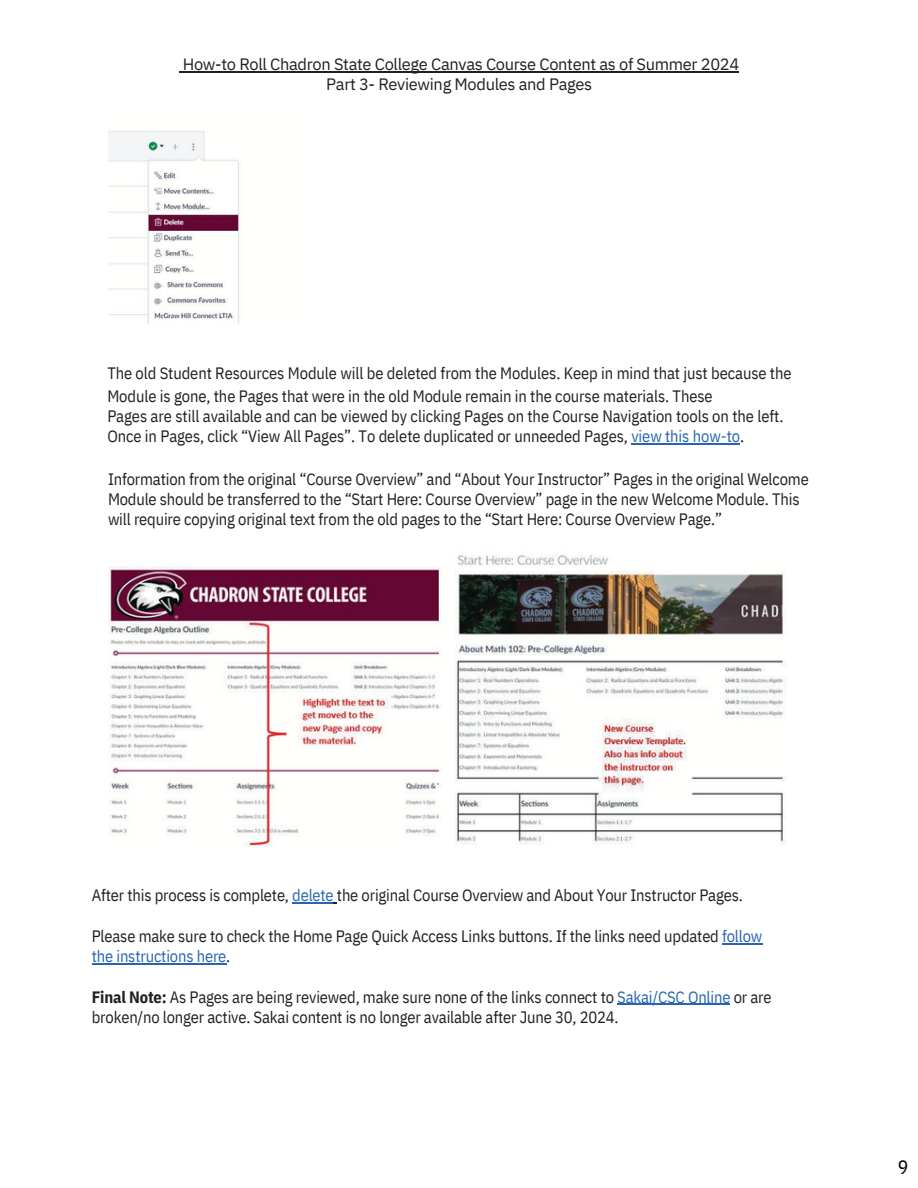
<style>
.page{position:relative;width:918px;height:1188px;background:#fff}
.page>*{position:absolute;margin:0;border:0;box-sizing:border-box;transform-origin:0 0}
.t1{font:19.5px "IBM Plex Sans Cond";color:#000}
.t2{font:16.5px/20.2px "IBM Plex Sans Cond";letter-spacing:-.01em;color:#231f20}
.t3{font:16.5px/20.2px "IBM Plex Sans";letter-spacing:-.02em;color:#231f20;text-align:center}
.s1{color:#2765b0}
.s2{font-weight:700}
</style>
<div class="page">
<hr style="left:179px;top:71px;width:560px;height:2px;background:#231f20">
<img style="left:108px;top:131px;width:131px;height:193px">
<img style="left:108px;top:567px;width:333px;height:280px">
<img style="left:455px;top:555px;width:331px;height:289px">
<hr style="left:292px;top:903px;width:42px;height:1px;background:#2765b0">
<hr style="left:722px;top:943px;width:40px;height:1px;background:#2765b0">
<hr style="left:92px;top:963px;width:134px;height:1px;background:#2765b0">
<hr style="left:617px;top:1004px;width:36px;height:1px;background:#2765b0">
<hr style="left:653px;top:1004px;width:77px;height:1px;background:#2765b0">
<hr style="left:631px;top:443px;width:109px;height:2px;background:#2765b0">
<h1 class="t3" style="left:183px;top:54px;width:558px">How-to Roll Chadron State College Canvas Course Content as of Summer 2024<br>Part 3- Reviewing Modules and Pages</h1>
<h1 class="t2" style="left:107px;top:362px;width:686px;line-height:22.5px">The old Student Resources Module will be deleted from the Modules. Keep in mind that just because the<br>Module is gone, the Pages that were in the old Module remain in the course materials. These</h1>
<h1 class="t2" style="left:107px;top:406px;width:678px">Pages are still available and can be viewed by clicking Pages on the Course Navigation tools on the left.<br>Once in Pages, click “View All Pages”. To delete duplicated or unneeded Pages, <span class="s1">view this how-to</span>.</h1>
<h1 class="t2" style="left:108px;top:469px;width:702px">Information from the original “Course Overview” and “About Your Instructor” Pages in the original Welcome<br>Module should be transferred to the “Start Here: Course Overview” page in the new Welcome Module. This will require copying original text from the old pages to the “Start Here: Course Overview Page.”</h1>
<p class="t2" style="left:92px;top:885px;width:653px">After this process is complete, <span class="s1">delete</span> the original Course Overview and About Your Instructor Pages.</p>
<p class="t2" style="left:92px;top:926px;width:672px">Please make sure to check the Home Page Quick Access Links buttons. If the links need updated <span class="s1">follow the instructions here</span>.</p>
<p class="t2" style="left:92px;top:986px;width:681px"><span class="s2">Final Note:</span> As Pages are being reviewed, make sure none of the links connect to <span class="s1">Sakai/CSC Online</span> or are broken/no longer active. Sakai content is no longer available after June 30, 2024.</p>
<p class="t1" style="left:898px;top:1154px;width:12px">9</p>
</div>
